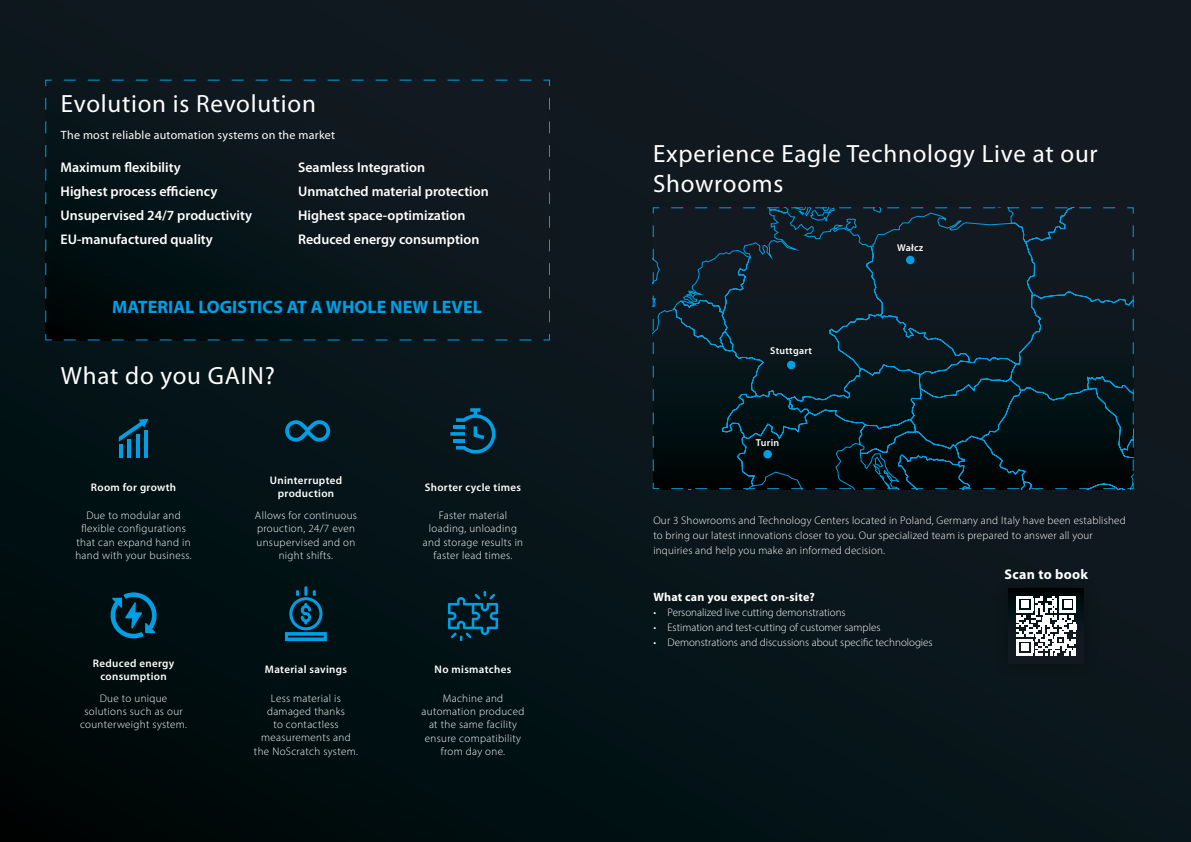
<style>
.page{position:relative;width:1191px;height:842px;background:#fff}
.page>*{position:absolute;margin:0;border:0;box-sizing:border-box;transform-origin:0 0}
.t1{font:25px/30px "Myriad Pro";letter-spacing:.03em;color:#fff}
.t2{font:700 18px "Myriad Pro";letter-spacing:.005em;color:#009fe3}
.t3{font:600 14px/24px "Myriad Pro";color:#fff}
.t4{font:700 14px "Myriad Pro";letter-spacing:.025em;color:#fff}
.t5{font:12px "Myriad Pro";letter-spacing:.02em;color:#fff}
.t6{font:700 12px "Myriad Pro";letter-spacing:.02em;color:#fff}
.t7{font:300 11px/13.2px "Myriad Pro";letter-spacing:.03em;color:#fff;text-align:center}
.t8{font:300 11px "Myriad Pro";color:#fff}
.t9{font:600 11px/13.2px "Myriad Pro";letter-spacing:.03em;color:#fff;text-align:center}
.t10{font:600 10px "Myriad Pro";letter-spacing:.03em;color:#fff}
</style>
<div class="page">
<div style="left:0;top:0;width:1191px;height:842px;background:linear-gradient(to right,#010f12,#101a20)"></div>
<div style="left:992px;top:572px;width:108px;height:107px;background:#0b161b"></div>
<div style="left:1008px;top:588px;width:76px;height:75px;background:linear-gradient(to bottom,#000c0c,#19212a)"></div>
<svg style="left:652px;top:207px;width:482px;height:283px;background:#091921"></svg>
<div style="left:906px;top:256px;width:8px;height:8px;background:#009fe3;border-radius:50%"></div>
<div style="left:787px;top:361px;width:8px;height:8px;background:#009fe3;border-radius:50%"></div>
<div style="left:763px;top:450px;width:9px;height:8px;background:#009fe3;border-radius:50%"></div>
<svg style="left:1016px;top:596px;width:60px;height:59px"></svg>
<div style="left:1021px;top:644px;width:7px;height:7px;background:#fff"></div>
<svg style="left:45px;top:79px;width:505px;height:262px;background:#09161b"></svg>
<svg style="left:119px;top:419px;width:29px;height:23px"></svg>
<hr style="left:144px;top:430px;width:4px;height:28px;background:#009fe3">
<hr style="left:136px;top:434px;width:4px;height:24px;background:#009fe3">
<hr style="left:127px;top:439px;width:4px;height:19px;background:#009fe3">
<hr style="left:119px;top:444px;width:4px;height:14px;background:#009fe3">
<svg style="left:450px;top:408px;width:46px;height:46px;background:#06384d"></svg>
<hr style="left:453px;top:425px;width:12px;height:4px;background:#009fe3">
<hr style="left:453px;top:439px;width:12px;height:4px;background:#009fe3">
<svg style="left:285px;top:420px;width:46px;height:22px"></svg>
<svg style="left:110px;top:592px;width:47px;height:47px;background:#00425b"></svg>
<svg style="left:285px;top:586px;width:42px;height:55px;background:#004059"></svg>
<svg style="left:448px;top:591px;width:50px;height:50px;background:#02374c"></svg>
<h1 class="t1" style="left:61px;top:88px;width:256px">Evolution is Revolution</h1>
<p class="t5" style="left:61px;top:127px;width:276px">The most reliable automation systems on the market</p>
<p class="t3" style="left:60px;top:155px;width:193px">Maximum flexibility<br>Highest process efficiency<br>Unsupervised 24/7 productivity<br>EU-manufactured quality</p>
<p class="t3" style="left:298px;top:155px;width:192px">Seamless Integration<br>Unmatched material protection<br>Highest space-optimization<br>Reduced energy consumption</p>
<h2 class="t2" style="left:112px;top:296px;width:371px">MATERIAL LOGISTICS AT A WHOLE NEW LEVEL</h2>
<h1 class="t1" style="left:61px;top:360px;width:215px">What do you GAIN?</h1>
<p class="t9" style="left:270px;top:473px;width:74px">Uninterrupted production</p>
<p class="t9" style="left:425px;top:480px;width:98px">Shorter cycle times</p>
<p class="t9" style="left:91px;top:480px;width:87px">Room for growth</p>
<p class="t7" style="left:75px;top:509px;width:118px">Due to modular and flexible configurations that can expand hand in hand with your business.</p>
<p class="t7" style="left:255px;top:509px;width:104px">Allows for continuous prouction, 24/7 even unsupervised and on night shifts.</p>
<p class="t7" style="left:423px;top:509px;width:102px">Faster material loading, unloading and storage results in faster lead times.</p>
<p class="t9" style="left:93px;top:656px;width:83px">Reduced energy consumption</p>
<p class="t7" style="left:80px;top:691px;width:109px">Due to unique solutions such as our counterweight system.</p>
<p class="t9" style="left:265px;top:663px;width:84px">Material savings</p>
<p class="t9" style="left:434px;top:663px;width:78px">No mismatches</p>
<p class="t7" style="left:254px;top:691px;width:105px">Less material is damaged thanks<br>to contactless measurements and the NoScratch system.</p>
<p class="t7" style="left:421px;top:692px;width:104px">Machine and automation produced at the same facility ensure compatibility from day one.</p>
<h1 class="t1" style="left:653px;top:138px;width:446px">Experience Eagle Technology Live at our<br>Showrooms</h1>
<p class="t10" style="left:770px;top:345px;width:43px">Stuttgart</p>
<p class="t10" style="left:756px;top:436px;width:25px">Turin</p>
<p class="t10" style="left:897px;top:242px;width:28px">Wałcz</p>
<p class="t7" style="left:653px;top:512px;width:474px;line-height:15px;text-align:left">Our 3 Showrooms and Technology Centers located in Poland, Germany and Italy have been established to bring our latest innovations closer to you. Our specialized team is prepared to answer all your inquiries and help you make an informed decision.</p>
<p class="t6" style="left:653px;top:589px;width:163px">What can you expect on-site?</p>
<p class="t8" style="left:653px;top:606px;width:194px">• Personalized live cutting demonstrations</p>
<p class="t8" style="left:653px;top:621px;width:229px">• Estimation and test-cutting of customer samples</p>
<p class="t8" style="left:653px;top:636px;width:281px">• Demonstrations and discussions about specific technologies</p>
<p class="t4" style="left:1004px;top:565px;width:85px">Scan to book</p>
</div>
